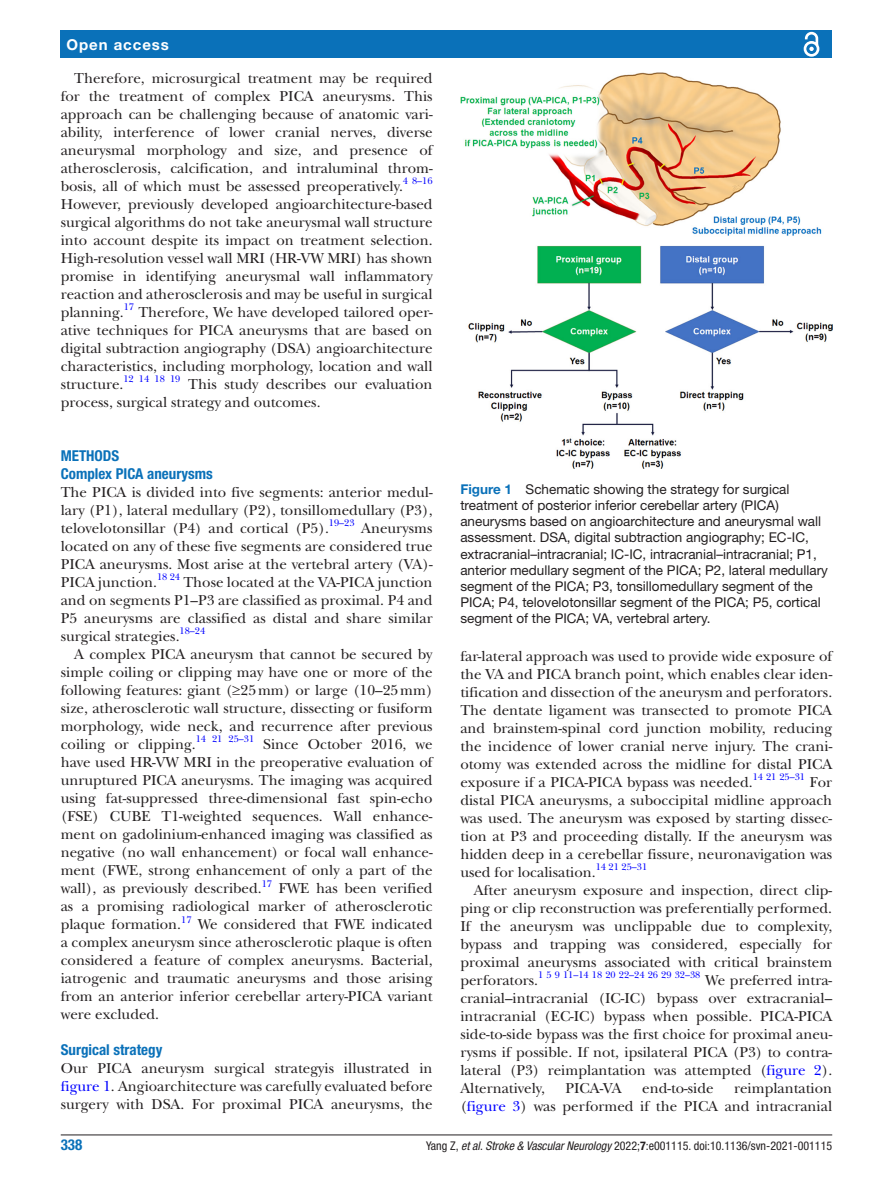
<style>
.page{position:relative;width:893px;height:1191px;background:#fff}
.page>*{position:absolute;margin:0;border:0;box-sizing:border-box;transform-origin:0 0}
.t1{font:15px/18px "New Baskerville";color:#231f20;text-align:justify}
.t2{font:700 condensed 15px/18px "Helvetica Neue LT Std";color:#0a71b9}
.t3{font:700 15px "Helvetica Neue LT Std";letter-spacing:.065em;color:#fff}
.t4{font:13.5px/16.2px "Helvetica Neue LT Std";color:#231f20}
.t5{font:condensed 12px "Helvetica Neue LT Std";color:#231f20}
.t6{font:9.9px "New Baskerville";color:#00f}
.s1{color:#00f}
.s2{font-weight:700;color:#0a71b9}
.s3{font-style:italic}
.s4{font-weight:700}
</style>
<div class="page">
<hr style="left:61px;top:1134px;width:771px;height:1px;background:#231f20">
<div style="left:61px;top:31px;width:771px;height:27px;background:#0a71b9"></div>
<svg style="left:803px;top:31px;width:17px;height:26px"></svg>
<img style="left:460px;top:73px;width:372px;height:395px">
<p class="t3" style="left:66px;top:35px;width:104px">Open access</p>
<p class="t1" style="left:61px;top:69px;width:373px;text-indent:14px">Therefore, microsurgical treatment may be required for the treatment of complex PICA aneurysms. This approach can be challenging because of anatomic vari&shy;ability, interference of lower cranial nerves, diverse aneurysmal morphology and size, and presence of atherosclerosis, calcification, and intraluminal throm&shy;bosis, all of which must be assessed preoperatively.</p>
<p class="t6" style="left:403px;top:175px;width:31px">4 8–16</p>
<p class="t1" style="left:61px;top:195px;width:373px">However, previously developed angioarchitecture-based surgical algorithms do not take aneurysmal wall structure into account despite its impact on treatment selection.<br>High-resolution vessel wall MRI (HR-VW MRI) has shown promise in identifying aneurysmal wall inflammatory reaction and atherosclerosis and may be useful in surgical planning.</p>
<p class="t6" style="left:124px;top:301px;width:12px">17</p>
<p class="t1" style="left:61px;top:303px;width:373px;text-indent:78px">Therefore, We have developed tailored oper&shy;ative techniques for PICA aneurysms that are based on digital subtraction angiography (DSA) angioarchitecture characteristics, including morphology, location and wall structure.</p>
<p class="t6" style="left:123px;top:373px;width:58px">12 14 18 19</p>
<p class="t1" style="left:61px;top:375px;width:373px;text-indent:127px">This study describes our evaluation process, surgical strategy and outcomes.</p>
<p class="t2" style="left:61px;top:446px;width:154px">METHODS<br>Complex PICA aneurysms</p>
<p class="t1" style="left:61px;top:483px;width:373px">The PICA is divided into five segments: anterior medul&shy;lary (P1), lateral medullary (P2), tonsillomedullary (P3), telovelotonsillar (P4) and cortical (P5).<sup>19–23</sup> Aneurysms located on any of these five segments are considered true PICA aneurysms. Most arise at the vertebral artery (VA)- PICA junction.</p>
<p class="t6" style="left:157px;top:571px;width:24px">18 24</p>
<p class="t1" style="left:61px;top:573px;width:373px;text-indent:123px">Those located at the VA-PICA junction and on segments P1–P3 are classified as proximal. P4 and P5 aneurysms are classified as distal and share similar surgical strategies.</p>
<p class="t6" style="left:180px;top:625px;width:27px">18–24</p>
<p class="t1" style="left:61px;top:645px;width:373px;text-indent:14px">A complex PICA aneurysm that cannot be secured by simple coiling or clipping may have one or more of the following features: giant (≥25mm) or large (10–25mm) size, atherosclerotic wall structure, dissecting or fusiform morphology, wide neck, and recurrence after previous coiling or clipping.</p>
<p class="t6" style="left:196px;top:733px;width:60px">14 21 25–31</p>
<p class="t1" style="left:61px;top:735px;width:373px;text-indent:203px">Since October 2016, we have used HR-VW MRI in the preoperative evaluation of unruptured PICA aneurysms. The imaging was acquired using fat-suppressed three-dimensional fast spin-echo (FSE) CUBE T1-weighted sequences. Wall enhance&shy;ment on gadolinium-enhanced imaging was classified as negative (no wall enhancement) or focal wall enhance&shy;ment (FWE, strong enhancement of only a part of the wall), as previously described.</p>
<p class="t6" style="left:262px;top:877px;width:12px">17</p>
<p class="t1" style="left:61px;top:879px;width:373px;text-indent:218px">FWE has been verified as a promising radiological marker of atherosclerotic plaque formation.</p>
<p class="t6" style="left:181px;top:913px;width:12px">17</p>
<p class="t1" style="left:61px;top:915px;width:373px;text-indent:137px">We considered that FWE indicated a complex aneurysm since atherosclerotic plaque is often considered a feature of complex aneurysms. Bacterial, iatrogenic and traumatic aneurysms and those arising from an anterior inferior cerebellar artery-PICA variant were excluded.</p>
<p class="t2" style="left:61px;top:1040px;width:103px">Surgical strategy</p>
<p class="t1" style="left:61px;top:1059px;width:373px">Our PICA aneurysm surgical strategyis illustrated in <span class="s1">figure 1</span>. Angioarchitecture was carefully evaluated before surgery with DSA. For proximal PICA aneurysms, the</p>
<p class="t4" style="left:460px;top:481px;width:369px"><span class="s2">Figure 1</span> Schematic showing the strategy for surgical treatment of posterior inferior cerebellar artery (PICA) aneurysms based on angioarchitecture and aneurysmal wall assessment. DSA, digital subtraction angiography; EC-IC, extracranial–intracranial; IC-IC, intracranial–intracranial; P1, anterior medullary segment of the PICA; P2, lateral medullary segment of the PICA; P3, tonsillomedullary segment of the PICA; P4, telovelotonsillar segment of the PICA; P5, cortical segment of the PICA; VA, vertebral artery.</p>
<p class="t1" style="left:460px;top:647px;width:373px">far-lateral approach was used to provide wide exposure of the VA and PICA branch point, which enables clear iden&shy;tification and dissection of the aneurysm and perforators.<br>The dentate ligament was transected to promote PICA and brainstem-spinal cord junction mobility, reducing the incidence of lower cranial nerve injury. The crani&shy;otomy was extended across the midline for distal PICA exposure if a PICA-PICA bypass was needed.</p>
<p class="t6" style="left:753px;top:771px;width:54px">14 21 25–31</p>
<p class="t1" style="left:460px;top:773px;width:373px;text-indent:349px">For distal PICA aneurysms, a suboccipital midline approach was used. The aneurysm was exposed by starting dissec&shy;tion at P3 and proceeding distally. If the aneurysm was hidden deep in a cerebellar fissure, neuronavigation was used for localisation.</p>
<p class="t6" style="left:596px;top:861px;width:53px">14 21 25–31</p>
<p class="t1" style="left:460px;top:881px;width:373px;text-indent:14px">After aneurysm exposure and inspection, direct clip&shy;ping or clip reconstruction was preferentially performed.<br>If the aneurysm was unclippable due to complexity, bypass and trapping was considered, especially for proximal aneurysms associated with critical brainstem perforators.</p>
<p class="t6" style="left:538px;top:969px;width:164px">1 5 9 11–14 18 20 22–24 26 29 32–38</p>
<p class="t1" style="left:460px;top:971px;width:373px;text-indent:245px">We preferred intra&shy;cranial–intracranial (IC-IC) bypass over extracranial– intracranial (EC-IC) bypass when possible. PICA-PICA side-to-side bypass was the first choice for proximal aneu&shy;rysms if possible. If not, ipsilateral PICA (P3) to contra&shy;lateral (P3) reimplantation was attempted (<span class="s1">figure 2</span>).<br>Alternatively,</p>
<p class="t1" style="left:460px;top:1079px;width:373px;text-align:right">reimplantation<br>(<span class="s1">figure 3</span>) was performed if the PICA and intracranial</p>
<p class="t1" style="left:565px;top:1079px;width:58px">PICA-VA</p>
<p class="t1" style="left:642px;top:1079px;width:73px">end-to-side</p>
<p class="t2" style="left:61px;top:1135px;width:23px">338</p>
<p class="t5" style="left:426px;top:1138px;width:408px">Yang Z, <span class="s3">et al</span>. <span class="s3">Stroke &amp; Vascular Neurology</span> 2022;<span class="s4">7</span>:e001115. doi:10.1136/svn-2021-001115</p>
</div>
